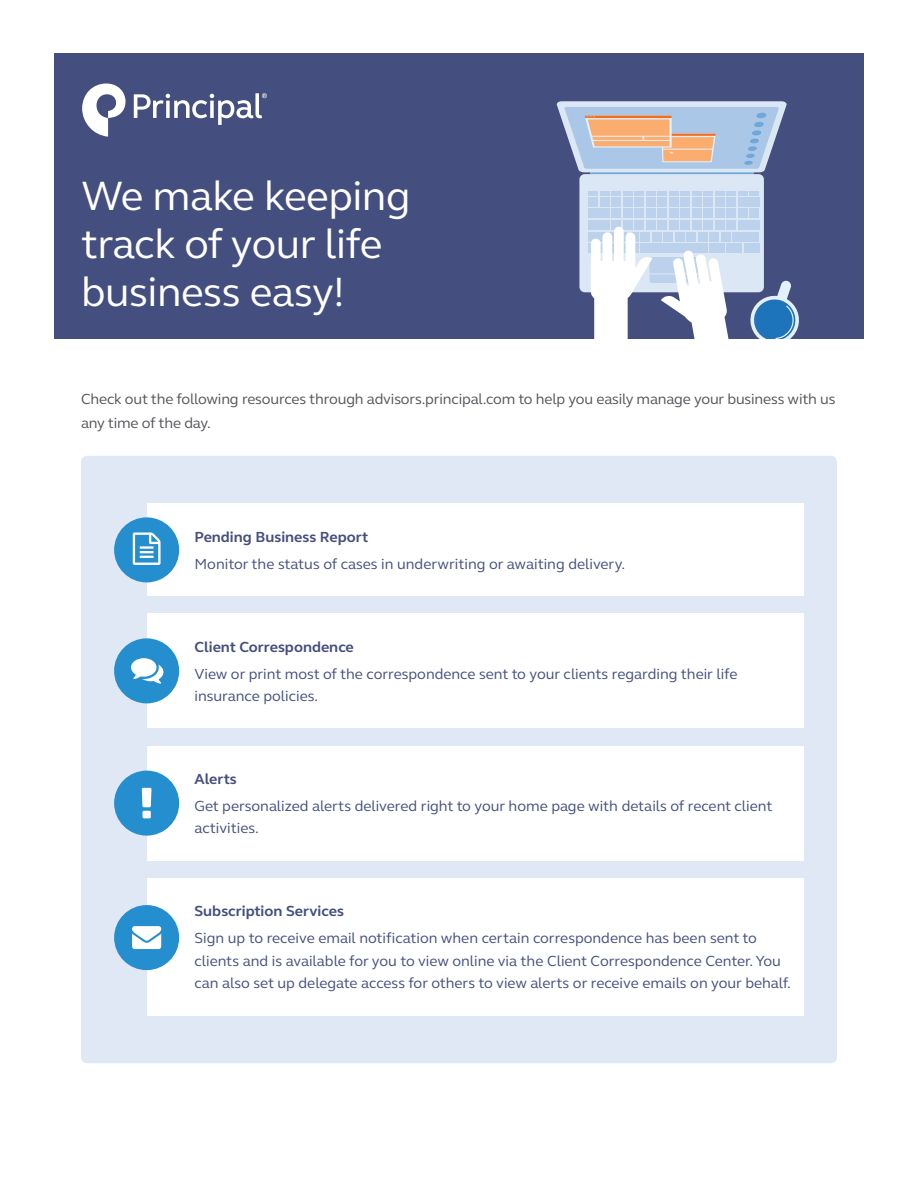
<style>
.page{position:relative;width:918px;height:1188px;background:#fff}
.page>*{position:absolute;margin:0;border:0;box-sizing:border-box;transform-origin:0 0}
.t1{font:42px/48px "FS Elliot Pro";letter-spacing:-.01em;color:#fff}
.t2{font:15px/22.5px "FS Elliot Pro";color:#444f7f}
.t3{font:15px/24px "FS Elliot Pro";letter-spacing:-.01em;color:#54555a}
.t4{font:700 15px "FS Elliot Pro";color:#444f7f}
</style>
<div class="page">
<div style="left:81px;top:456px;width:756px;height:607px;background:#e1e8f5;border-radius:6px"></div>
<div style="left:54px;top:54px;width:810px;height:285px;background:#444f7f"></div>
<svg style="left:591px;top:172px;width:163px;height:2px"></svg>
<div style="left:579px;top:174px;width:185px;height:118px;background:#dbe7f5;border-radius:5px"></div>
<svg style="left:557px;top:101px;width:230px;height:71px;background:#babbc6"></svg>
<hr style="left:588px;top:191px;width:10px;height:4px;background:#bcd2ec">
<hr style="left:600px;top:191px;width:10px;height:4px;background:#bcd2ec">
<hr style="left:611px;top:191px;width:10px;height:4px;background:#bcd2ec">
<hr style="left:623px;top:191px;width:10px;height:4px;background:#bcd2ec">
<hr style="left:634px;top:191px;width:10px;height:4px;background:#bcd2ec">
<hr style="left:646px;top:191px;width:10px;height:4px;background:#bcd2ec">
<hr style="left:657px;top:191px;width:10px;height:4px;background:#bcd2ec">
<hr style="left:669px;top:191px;width:10px;height:4px;background:#bcd2ec">
<hr style="left:680px;top:191px;width:10px;height:4px;background:#bcd2ec">
<hr style="left:692px;top:191px;width:10px;height:4px;background:#bcd2ec">
<hr style="left:703px;top:191px;width:10px;height:4px;background:#bcd2ec">
<hr style="left:715px;top:191px;width:10px;height:4px;background:#bcd2ec">
<hr style="left:726px;top:191px;width:10px;height:4px;background:#bcd2ec">
<hr style="left:738px;top:191px;width:10px;height:4px;background:#bcd2ec">
<svg style="left:750px;top:191px;width:9px;height:4px"></svg>
<div style="left:588px;top:197px;width:10px;height:10px;background:#bcd2ec"></div>
<div style="left:600px;top:197px;width:10px;height:10px;background:#bcd2ec"></div>
<div style="left:611px;top:197px;width:10px;height:10px;background:#bcd2ec"></div>
<div style="left:623px;top:197px;width:10px;height:10px;background:#bcd2ec"></div>
<div style="left:634px;top:197px;width:10px;height:10px;background:#bcd2ec"></div>
<div style="left:646px;top:197px;width:10px;height:10px;background:#bcd2ec"></div>
<div style="left:657px;top:197px;width:10px;height:10px;background:#bcd2ec"></div>
<div style="left:669px;top:197px;width:10px;height:10px;background:#bcd2ec"></div>
<div style="left:680px;top:197px;width:10px;height:10px;background:#bcd2ec"></div>
<div style="left:692px;top:197px;width:10px;height:10px;background:#bcd2ec"></div>
<div style="left:703px;top:197px;width:10px;height:10px;background:#bcd2ec"></div>
<div style="left:715px;top:197px;width:10px;height:10px;background:#bcd2ec"></div>
<div style="left:726px;top:197px;width:10px;height:10px;background:#bcd2ec"></div>
<div style="left:738px;top:197px;width:21px;height:10px;background:#bcd2ec"></div>
<div style="left:588px;top:209px;width:21px;height:9px;background:#bcd2ec"></div>
<div style="left:611px;top:209px;width:10px;height:9px;background:#bcd2ec"></div>
<div style="left:623px;top:209px;width:10px;height:9px;background:#bcd2ec"></div>
<div style="left:634px;top:209px;width:10px;height:9px;background:#bcd2ec"></div>
<div style="left:646px;top:209px;width:10px;height:9px;background:#bcd2ec"></div>
<div style="left:657px;top:209px;width:10px;height:9px;background:#bcd2ec"></div>
<div style="left:669px;top:209px;width:10px;height:9px;background:#bcd2ec"></div>
<div style="left:680px;top:209px;width:10px;height:9px;background:#bcd2ec"></div>
<div style="left:692px;top:209px;width:10px;height:9px;background:#bcd2ec"></div>
<div style="left:703px;top:209px;width:10px;height:9px;background:#bcd2ec"></div>
<div style="left:715px;top:209px;width:10px;height:9px;background:#bcd2ec"></div>
<div style="left:726px;top:209px;width:10px;height:9px;background:#bcd2ec"></div>
<div style="left:738px;top:209px;width:10px;height:9px;background:#bcd2ec"></div>
<div style="left:750px;top:209px;width:9px;height:9px;background:#bcd2ec"></div>
<div style="left:588px;top:220px;width:21px;height:10px;background:#bcd2ec"></div>
<div style="left:611px;top:220px;width:10px;height:10px;background:#bcd2ec"></div>
<div style="left:623px;top:220px;width:10px;height:10px;background:#bcd2ec"></div>
<div style="left:634px;top:220px;width:10px;height:10px;background:#bcd2ec"></div>
<div style="left:646px;top:220px;width:10px;height:10px;background:#bcd2ec"></div>
<div style="left:657px;top:220px;width:10px;height:10px;background:#bcd2ec"></div>
<div style="left:669px;top:220px;width:10px;height:10px;background:#bcd2ec"></div>
<div style="left:680px;top:220px;width:10px;height:10px;background:#bcd2ec"></div>
<div style="left:692px;top:220px;width:10px;height:10px;background:#bcd2ec"></div>
<div style="left:703px;top:220px;width:10px;height:10px;background:#bcd2ec"></div>
<div style="left:715px;top:220px;width:10px;height:10px;background:#bcd2ec"></div>
<div style="left:726px;top:220px;width:10px;height:10px;background:#bcd2ec"></div>
<div style="left:738px;top:220px;width:21px;height:10px;background:#bcd2ec"></div>
<div style="left:588px;top:232px;width:27px;height:9px;background:#bcd2ec"></div>
<div style="left:732px;top:232px;width:27px;height:9px;background:#bcd2ec"></div>
<div style="left:588px;top:244px;width:16px;height:9px;background:#bcd2ec"></div>
<div style="left:727px;top:244px;width:15px;height:9px;background:#bcd2ec"></div>
<div style="left:744px;top:244px;width:15px;height:9px;background:#bcd2ec"></div>
<svg style="left:591px;top:227px;width:144px;height:112px"></svg>
<svg style="left:747px;top:280px;width:52px;height:59px"></svg>
<div style="left:147px;top:504px;width:657px;height:92px;background:#fff"></div>
<div style="left:147px;top:614px;width:657px;height:114px;background:#fff"></div>
<div style="left:114px;top:517px;width:65px;height:65px;background:#258ece;border-radius:50%"></div>
<svg style="left:133px;top:533px;width:28px;height:32px"></svg>
<div style="left:147px;top:746px;width:657px;height:114px;background:#fff"></div>
<div style="left:114px;top:771px;width:65px;height:65px;background:#258ece;border-radius:50%"></div>
<div style="left:114px;top:638px;width:65px;height:65px;background:#258ece;border-radius:50%"></div>
<svg style="left:131px;top:658px;width:32px;height:26px"></svg>
<svg style="left:142px;top:788px;width:9px;height:30px"></svg>
<div style="left:147px;top:878px;width:657px;height:137px;background:#fff"></div>
<div style="left:114px;top:905px;width:65px;height:65px;background:#258ece;border-radius:50%"></div>
<svg style="left:132px;top:926px;width:29px;height:23px"></svg>
<svg style="left:82px;top:84px;width:44px;height:53px"></svg>
<svg style="left:134px;top:93px;width:133px;height:32px"></svg>
<h1 class="t1" style="left:81px;top:171px;width:331px">We make keeping track of your life business easy!</h1>
<p class="t3" style="left:81px;top:387px;width:756px">Check out the following resources through advisors.principal.com to help you easily manage your business with us any time of the day.</p>
<p class="t4" style="left:194px;top:527px;width:176px">Pending Business Report</p>
<p class="t2" style="left:194px;top:552px;width:432px">Monitor the status of cases in underwriting or awaiting delivery.</p>
<p class="t4" style="left:194px;top:637px;width:161px">Client Correspondence</p>
<p class="t2" style="left:194px;top:662px;width:544px">View or print most of the correspondence sent to your clients regarding their life insurance policies.</p>
<p class="t4" style="left:194px;top:769px;width:44px">Alerts</p>
<p class="t2" style="left:194px;top:794px;width:579px">Get personalized alerts delivered right to your home page with details of recent client activities.</p>
<p class="t4" style="left:194px;top:901px;width:151px">Subscription Services</p>
<p class="t2" style="left:194px;top:926px;width:598px">Sign up to receive email notification when certain correspondence has been sent to clients and is available for you to view online via the Client Correspondence Center. You can also set up delegate access for others to view alerts or receive emails on your behalf.</p>
</div>
